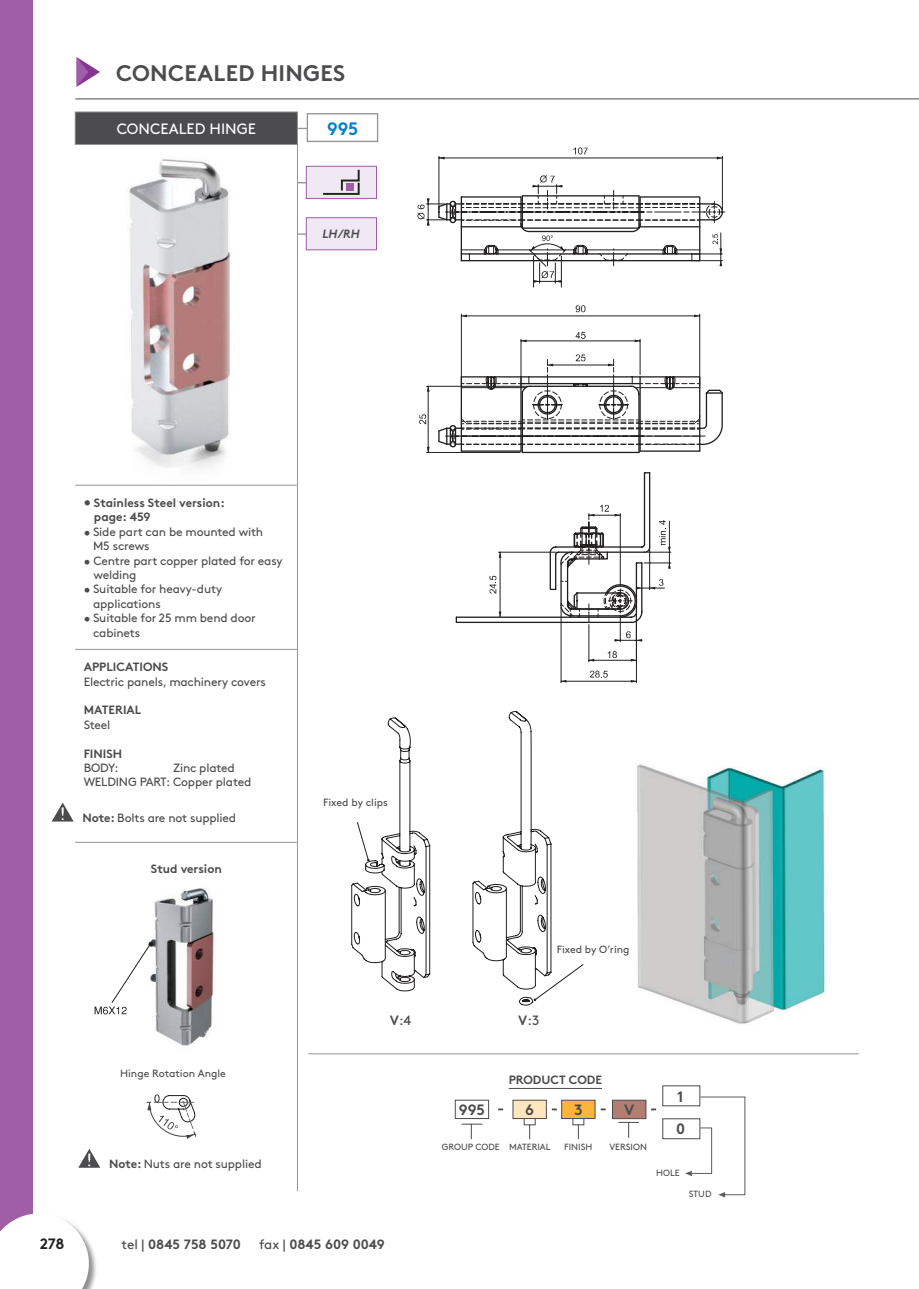
<style>
.page{position:relative;width:919px;height:1289px;background:#fff}
.page>*{position:absolute;margin:0;border:0;box-sizing:border-box;transform-origin:0 0}
.t1{font:700 22.5px "Brown Pro";letter-spacing:.01em;color:#4c4c4e}
.t2{font:700 18px "Brown Pro";color:#0081c7}
.t3{font:15px "Brown Pro";color:#fff}
.t4{font:700 15px "Brown Pro";color:#4c4c4e}
.t5{font:700 15px "Brown Pro";color:#221f1f}
.t6{font:700 13.5px "Brown Pro";color:#4c4c4e}
.t7{font:13.5px "Brown Pro";color:#4c4c4e}
.t8{font:12px/14.4px "Brown Pro";letter-spacing:-.015em;color:#4c4c4e}
.t9{font:700 12px/14.4px "Brown Pro";color:#4c4c4e}
.t10{font:italic 700 12px "Brown Pro";color:#4c4c4e;scale:.95 1}
.t11{font:10.5px "Brown Pro";color:#4c4c4e}
.t12{font:9px "Brown Pro";color:#4c4c4e}
.s1{font-weight:700}
.s2{font-weight:400}
</style>
<div class="page">
<hr style="left:75px;top:98px;width:843px;height:1px;background:#4c4c4e">
<svg style="left:77px;top:57px;width:23px;height:30px"></svg>
<div style="left:0;top:0;width:32px;height:1288px;background:#9f5ea6"></div>
<div style="left:0;top:1213px;width:98px;height:75px;background:#221f1f;opacity:.5"></div>
<svg style="left:0;top:1208px;width:94px;height:80px"></svg>
<div style="left:307px;top:113px;width:71px;height:29px;border:1px solid #939597"></div>
<hr style="left:298px;top:182px;width:57px;height:1px;background:#939597">
<div style="left:306px;top:166px;width:70px;height:32px;background:#f0e9f3"></div>
<svg style="left:323px;top:169px;width:37px;height:26px"></svg>
<div style="left:347px;top:183px;width:7px;height:7px;background:#9f5ea6"></div>
<div style="left:306px;top:166px;width:71px;height:33px;border:1px solid #9f5ea6"></div>
<svg style="left:146px;top:1094px;width:51px;height:45px"></svg>
<svg style="left:455px;top:472px;width:216px;height:211px"></svg>
<hr style="left:428px;top:386px;width:1px;height:66px;background:#221f1f">
<hr style="left:426px;top:386px;width:102px;height:1px;background:#221f1f">
<hr style="left:426px;top:452px;width:94px;height:1px;background:#221f1f">
<hr style="left:521px;top:340px;width:119px;height:1px;background:#221f1f">
<hr style="left:520px;top:339px;width:1px;height:46px;background:#221f1f">
<hr style="left:639px;top:339px;width:1px;height:35px;background:#221f1f">
<hr style="left:461px;top:315px;width:238px;height:1px;background:#221f1f">
<hr style="left:461px;top:314px;width:1px;height:71px;background:#221f1f">
<hr style="left:699px;top:314px;width:1px;height:71px;background:#221f1f">
<svg style="left:419px;top:414px;width:7px;height:10px"></svg>
<svg style="left:437px;top:354px;width:286px;height:100px"></svg>
<svg style="left:575px;top:332px;width:10px;height:7px"></svg>
<svg style="left:575px;top:305px;width:10px;height:7px"></svg>
<img style="left:636px;top:764px;width:193px;height:260px">
<img style="left:97px;top:159px;width:168px;height:326px">
<img style="left:150px;top:888px;width:65px;height:158px">
<svg style="left:95px;top:941px;width:59px;height:73px"></svg>
<svg style="left:417px;top:147px;width:308px;height:141px"></svg>
<hr style="left:298px;top:233px;width:57px;height:2px;background:#939597">
<div style="left:306px;top:217px;width:71px;height:33px;background:#f0e9f3;border:1px solid #9f5ea6"></div>
<hr style="left:308px;top:1053px;width:550px;height:1px;background:#939597">
<div style="left:512px;top:1099px;width:34px;height:19px;background:#ffe6bd;border:1px solid #4c4c4e"></div>
<div style="left:561px;top:1099px;width:34px;height:19px;background:#fcb538;border:1px solid #4c4c4e"></div>
<svg style="left:523px;top:1118px;width:13px;height:21px"></svg>
<svg style="left:572px;top:1118px;width:12px;height:21px"></svg>
<svg style="left:461px;top:1123px;width:21px;height:16px"></svg>
<div style="left:455px;top:1099px;width:34px;height:19px;background:#fff;border:1px solid #4c4c4e"></div>
<svg style="left:618px;top:1121px;width:20px;height:16px"></svg>
<div style="left:662px;top:1085px;width:38px;height:21px;border:1px solid #4c4c4e"></div>
<div style="left:662px;top:1118px;width:38px;height:21px;border:1px solid #4c4c4e"></div>
<div style="left:612px;top:1099px;width:34px;height:19px;background:#b27d72;border:1px solid #4c4c4e"></div>
<svg style="left:685px;top:1096px;width:60px;height:101px"></svg>
<svg style="left:552px;top:964px;width:32px;height:24px"></svg>
<svg style="left:351px;top:711px;width:201px;height:295px"></svg>
<svg style="left:353px;top:716px;width:78px;height:275px"></svg>
<div style="left:75px;top:112px;width:222px;height:32px;background:#4c4c4e"></div>
<hr style="left:75px;top:112px;width:223px;height:1px;background:#939597">
<hr style="left:75px;top:112px;width:1px;height:32px;background:#939597">
<hr style="left:297px;top:112px;width:1px;height:32px;background:#939597">
<hr style="left:75px;top:144px;width:223px;height:1px;background:#939597">
<hr style="left:297px;top:145px;width:1px;height:340px;background:#939597">
<hr style="left:75px;top:485px;width:223px;height:1px;background:#939597">
<hr style="left:297px;top:485px;width:1px;height:164px;background:#939597">
<hr style="left:75px;top:649px;width:223px;height:1px;background:#939597">
<hr style="left:297px;top:649px;width:1px;height:193px;background:#939597">
<hr style="left:75px;top:842px;width:223px;height:1px;background:#939597">
<hr style="left:297px;top:842px;width:1px;height:349px;background:#939597">
<svg style="left:52px;top:802px;width:22px;height:19px"></svg>
<svg style="left:78px;top:1149px;width:23px;height:19px"></svg>
<hr style="left:508px;top:1088px;width:94px;height:1px;background:#4c4c4e">
<h1 class="t1" style="left:116px;top:64px;width:231px">CONCEALED HINGES</h1>
<p class="t3" style="left:117px;top:123px;width:141px">CONCEALED HINGE</p>
<h2 class="t2" style="left:327px;top:121px;width:33px">995</h2>
<p class="t10" style="left:322px;top:226px;width:40px">LH/RH</p>
<p class="t9" style="left:94px;top:497px;width:132px;text-indent:-10px">• Stainless Steel version: page: 459</p>
<p class="t8" style="left:93px;top:525px;width:172px;text-indent:-9px">• Side part can be mounted with<br>M5 screws</p>
<p class="t8" style="left:93px;top:554px;width:191px;text-indent:-10px">• Centre part copper plated for easy welding</p>
<p class="t8" style="left:93px;top:583px;width:131px;text-indent:-9px">• Suitable for heavy-duty applications</p>
<p class="t8" style="left:93px;top:612px;width:164px;text-indent:-9px">• Suitable for 25 mm bend door cabinets</p>
<p class="t9" style="left:84px;top:661px;width:86px">APPLICATIONS</p>
<p class="t8" style="left:84px;top:675px;width:184px">Electric panels, machinery covers</p>
<p class="t9" style="left:84px;top:704px;width:59px">MATERIAL</p>
<p class="t8" style="left:84px;top:718px;width:28px">Steel</p>
<p class="t9" style="left:84px;top:747px;width:40px">FINISH</p>
<p class="t8" style="left:84px;top:762px;width:36px">BODY:</p>
<p class="t8" style="left:84px;top:762px;width:169px;text-indent:89px">Zinc plated<br>WELDING PART: Copper plated</p>
<p class="t8" style="left:83px;top:811px;width:155px"><span class="s1">Note:</span> Bolts are not supplied</p>
<p class="t9" style="left:151px;top:863px;width:72px">Stud version</p>
<p class="t11" style="left:323px;top:798px;width:66px">Fixed by clips</p>
<p class="t5" style="left:40px;top:1238px;width:26px">278</p>
<p class="t11" style="left:556px;top:945px;width:74px">Fixed by O’ring</p>
<p class="t7" style="left:390px;top:1014px;width:23px"><span class="s1">V</span>:4</p>
<p class="t7" style="left:518px;top:1014px;width:23px"><span class="s1">V</span>:3</p>
<p class="t11" style="left:120px;top:1069px;width:107px">Hinge Rotation Angle</p>
<p class="t8" style="left:109px;top:1157px;width:154px"><span class="s1">Note:</span> Nuts are not supplied</p>
<p class="t6" style="left:122px;top:1236px;width:121px"><span class="s2">tel |</span> 0845 758 5070</p>
<p class="t6" style="left:259px;top:1236px;width:127px"><span class="s2">fax |</span> 0845 609 0049</p>
<p class="t9" style="left:508px;top:1073px;width:95px">PRODUCT CODE</p>
<p class="t4" style="left:459px;top:1103px;width:28px">995</p>
<p class="t4" style="left:525px;top:1103px;width:10px">6</p>
<p class="t4" style="left:574px;top:1103px;width:10px">3</p>
<p class="t4" style="left:624px;top:1103px;width:12px">V</p>
<p class="t12" style="left:442px;top:1143px;width:110px">GROUP CODE MATERIAL</p>
<p class="t12" style="left:564px;top:1143px;width:30px">FINISH</p>
<p class="t12" style="left:609px;top:1143px;width:39px">VERSION</p>
<p class="t4" style="left:677px;top:1090px;width:8px">1</p>
<p class="t4" style="left:676px;top:1122px;width:10px">0</p>
<p class="t12" style="left:656px;top:1169px;width:25px">HOLE</p>
<p class="t12" style="left:688px;top:1190px;width:24px">STUD</p>
</div>
